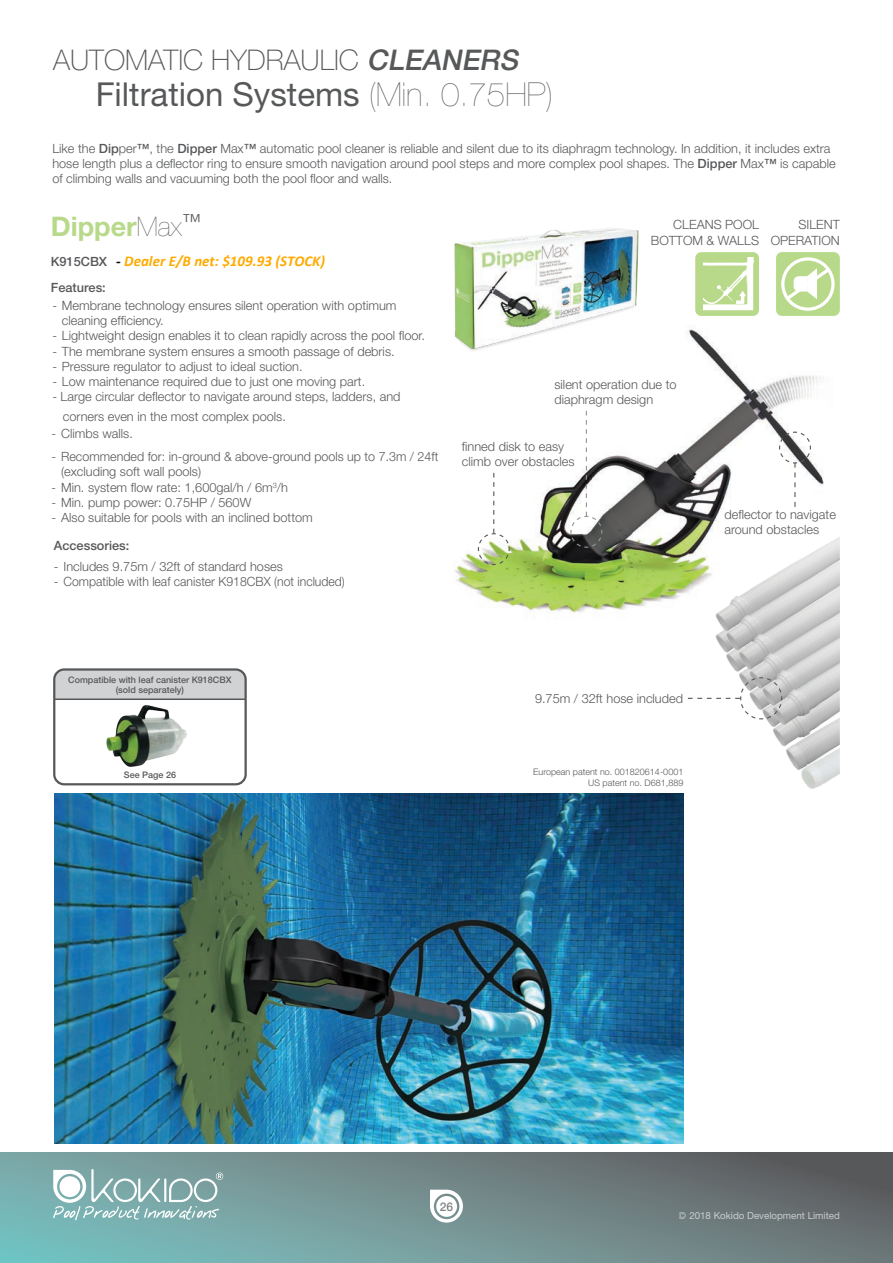
<style>
.page{position:relative;width:893px;height:1263px;background:#fff}
.page>*{position:absolute;margin:0;border:0;box-sizing:border-box;transform-origin:0 0}
.t1{font:33px "Helvetica Neue";color:#57585a}
.t2{font:100 28.5px "Helvetica Neue";color:#57585a}
.t3{font:700 27px "Helvetica Neue";color:#b8d989}
.t4{font:italic 700 15px "Calibri";color:#fa0}
.t5{font:300 12.75px/15.3px "Helvetica Neue";color:#57585a}
.t6{font:300 12.75px "Helvetica Neue";color:#57585a;scale:.94 1}
.t7{font:500 12.75px/25.5px "Helvetica Neue";color:#57585a}
.t8{font:500 12px "Helvetica Neue";color:#808285}
.t9{font:9.75px "Helvetica Neue";color:#fff}
.t10{font:500 9px/10.8px "Helvetica Neue";color:#57585a;text-align:center}
.t11{font:300 9px/10.8px "Helvetica Neue";color:#57585a;text-align:right}
.s1{font-weight:500;font-style:italic}
.s2{font-weight:200}
.s3{font-weight:500}
.s4{font-weight:200;color:#57585a}
.s5{color:#000}
</style>
<div class="page">
<svg style="left:0;top:1152px;width:893px;height:111px;background:#708b8c"></svg>
<svg style="left:53px;top:1169px;width:170px;height:51px"></svg>
<svg style="left:430px;top:1189px;width:33px;height:34px"></svg>
<img style="left:454px;top:329px;width:370px;height:287px">
<img style="left:454px;top:228px;width:191px;height:127px">
<img style="left:54px;top:793px;width:629px;height:351px">
<img style="left:106px;top:705px;width:81px;height:62px">
<div style="left:56px;top:671px;width:188px;height:27px;background:#d1d2d4"></div>
<div style="left:53px;top:668px;width:194px;height:117px;border:2px solid #57585a;border-radius:10px"></div>
<hr style="left:54px;top:698px;width:192px;height:2px;background:#57585a">
<div style="left:776px;top:252px;width:64px;height:64px;background:#b8d989;border-radius:6px"></div>
<svg style="left:781px;top:257px;width:54px;height:54px"></svg>
<svg style="left:570px;top:411px;width:33px;height:137px"></svg>
<svg style="left:477px;top:473px;width:33px;height:93px"></svg>
<svg style="left:778px;top:431px;width:33px;height:76px"></svg>
<img style="left:706px;top:530px;width:134px;height:108px">
<img style="left:716px;top:555px;width:124px;height:106px">
<img style="left:729px;top:582px;width:111px;height:95px">
<img style="left:740px;top:607px;width:100px;height:70px">
<img style="left:752px;top:632px;width:88px;height:45px">
<img style="left:763px;top:657px;width:77px;height:78px">
<img style="left:775px;top:708px;width:65px;height:55px">
<img style="left:792px;top:712px;width:48px;height:77px">
<svg style="left:688px;top:677px;width:95px;height:43px"></svg>
<div style="left:695px;top:252px;width:64px;height:64px;background:#b8d989;border-radius:6px"></div>
<svg style="left:695px;top:254px;width:64px;height:59px"></svg>
<div style="left:696px;top:260px;width:6px;height:51px;background:#b8d989"></div>
<h2 class="t2" style="left:53px;top:44px;width:472px">AUTOMATIC HYDRAULIC <span class="s1">CLEANERS</span></h2>
<h1 class="t1" style="left:96px;top:74px;width:459px">Filtration Systems <span class="s2">(Min. 0.75HP)</span></h1>
<p class="t5" style="left:52px;top:140px;width:785px">Like the <span class="s3">Dip</span>per<span class="s3">™</span>, the <span class="s3">Dipper</span> Max<span class="s3">™</span> automatic pool cleaner is reliable and silent due to its diaphragm technology. In addition, it includes extra hose length plus a deflector ring to ensure smooth navigation around pool steps and more complex pool shapes. The <span class="s3">Dipper</span> Max<span class="s3">™</span> is capable of climbing walls and vacuuming both the pool floor and walls.</p>
<p class="t5" style="left:771px;top:216px;width:71px;text-align:right">SILENT<br>OPERATION</p>
<h3 class="t3" style="left:51px;top:209px;width:152px">Dipper<span class="s4">Max</span><sup>™</sup></h3>
<p class="t7" style="left:51px;top:249px;width:58px">K915CBX<br>Features:</p>
<p class="t5" style="left:62px;top:297px;width:336px;text-indent:-10px">- Membrane technology ensures silent operation with optimum cleaning efficiency.</p>
<p class="t5" style="left:52px;top:327px;width:374px">- Lightweight design enables it to clean rapidly across the pool floor.</p>
<p class="t5" style="left:52px;top:343px;width:344px">- The membrane system ensures a smooth passage of debris.</p>
<p class="t5" style="left:52px;top:358px;width:252px">- Pressure regulator to adjust to ideal suction.</p>
<p class="t5" style="left:52px;top:373px;width:314px">- Low maintenance required due to just one moving part.</p>
<p class="t5" style="left:63px;top:387px;width:339px;line-height:19.2px;text-indent:-10px">- Large circular deflector to navigate around steps, ladders, and corners even in the most complex pools.</p>
<p class="t5" style="left:52px;top:425px;width:83px">- Climbs walls.</p>
<p class="t5" style="left:61px;top:448px;width:379px;text-indent:-10px">- Recommended for: in-ground &amp; above-ground pools up to 7.3m / 24ft (excluding soft wall pools)</p>
<p class="t6" style="left:52px;top:477px;width:253px">- Min. system flow rate: 1,600gal/h / 6m<sup>3</sup>/h</p>
<p class="t5" style="left:52px;top:494px;width:201px">- Min. pump power: 0.75HP / 560W</p>
<p class="t5" style="left:52px;top:509px;width:263px">- Also suitable for pools with an inclined bottom</p>
<p class="t7" style="left:54px;top:533px;width:77px">Accessories:</p>
<p class="t5" style="left:54px;top:558px;width:230px">- Includes 9.75m / 32ft of standard hoses</p>
<p class="t5" style="left:54px;top:573px;width:292px">- Compatible with leaf canister K918CBX (not included)</p>
<p class="t5" style="left:651px;top:216px;width:110px;text-align:right">CLEANS POOL<br>BOTTOM &amp; WALLS</p>
<p class="t4" style="left:116px;top:250px;width:210px"><span class="s5">-</span> Dealer E/B net: $109.93 (STOCK)</p>
<p class="t5" style="left:554px;top:376px;width:124px">silent operation due to diaphragm design</p>
<p class="t5" style="left:462px;top:438px;width:114px">finned disk to easy climb over obstacles</p>
<p class="t5" style="left:724px;top:506px;width:113px">deflector to navigate around obstacles</p>
<p class="t10" style="left:68px;top:674px;width:165px">Compatible with leaf canister K918CBX (sold separately)</p>
<p class="t5" style="left:535px;top:690px;width:150px">9.75m / 32ft hose included</p>
<p class="t10" style="left:124px;top:769px;width:54px">See Page 26</p>
<p class="t11" style="left:533px;top:766px;width:152px">European patent no. 001820614-0001<br>US patent no. D681,889</p>
<p class="t8" style="left:440px;top:1199px;width:15px">26</p>
<p class="t9" style="left:679px;top:1210px;width:162px">© 2018 Kokido Development Limited</p>
</div>
